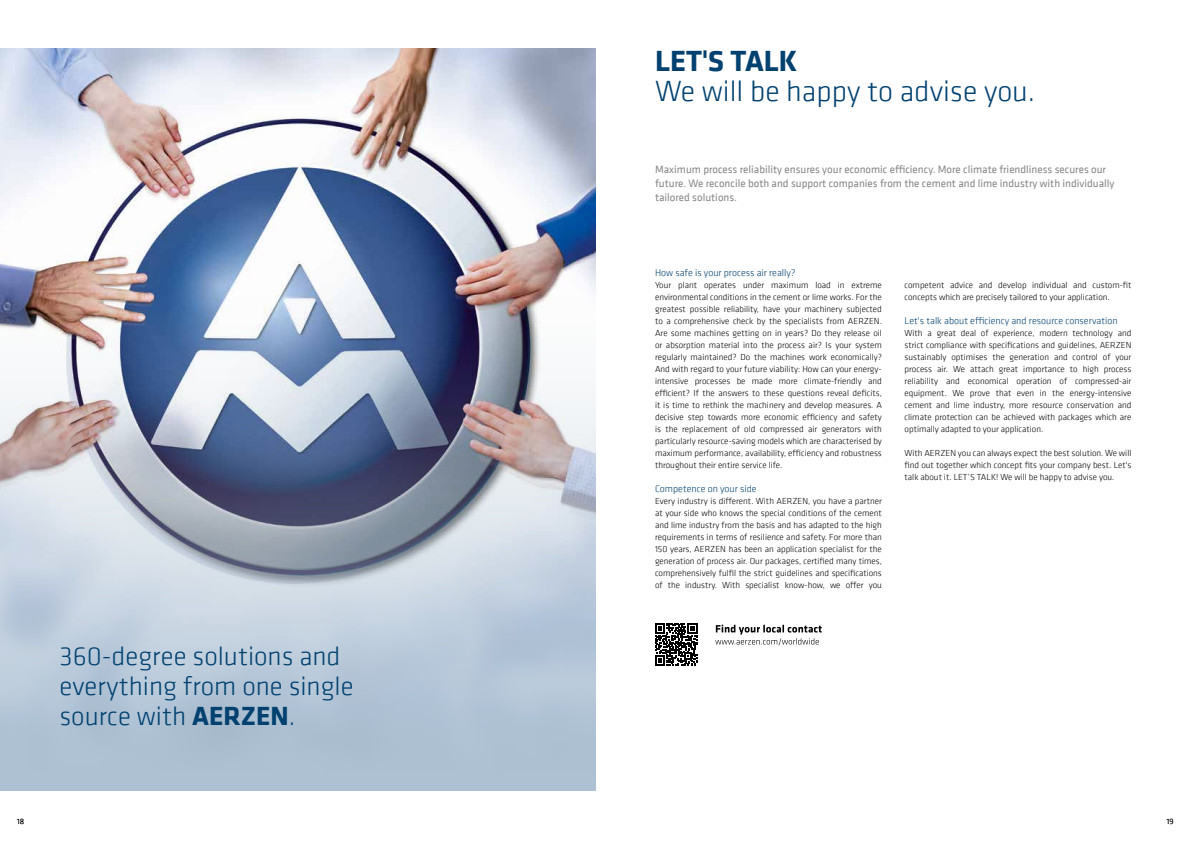
<style>
.page{position:relative;width:1191px;height:842px;background:#fff}
.page>*{position:absolute;margin:0;border:0;box-sizing:border-box;transform-origin:0 0}
.t1{font:300 30px "Klavika";color:#004170}
.t2{font:700 30px "Klavika";color:#004170}
.t3{font:300 27px/30px "Klavika";color:#004170}
.t4{font:11px/14px "Klavika";color:#878787}
.t5{font:300 10px "Klavika";color:#004170}
.t6{font:300 9px/12px "Klavika";color:#020203;text-align:justify}
.t7{font:300 8px "Klavika";color:#000}
.s1{font-weight:700}
</style>
<div class="page">
<img style="left:0;top:48px;width:595px;height:168px">
<svg style="left:0;top:216px;width:595px;height:575px;background:#a9b4c5"></svg>
<svg style="left:655px;top:623px;width:42px;height:43px"></svg>
<svg style="left:715px;top:625px;width:107px;height:20px"></svg>
<h1 class="t2" style="left:655px;top:39px;width:144px">LET'S TALK</h1>
<h1 class="t1" style="left:655px;top:73px;width:382px">We will be happy to advise you.</h1>
<p class="t4" style="left:655px;top:162px;width:461px">Maximum process reliability ensures your economic efficiency. More climate friendliness secures our future. We reconcile both and support companies from the cement and lime industry with individually tailored solutions.</p>
<h2 class="t3" style="left:60px;top:640px;width:296px">360-degree solutions and everything from one single source with <span class="s1">AERZEN</span>.</h2>
<p class="t5" style="left:655px;top:267px;width:142px">How safe is your process air really?</p>
<p class="t6" style="left:655px;top:279px;width:228px">Your plant operates under maximum load in extreme environmental conditions in the cement or lime works. For the greatest possible reliability, have your machinery subjected to a comprehensive check by the specialists from AERZEN.<br>Are some machines getting on in years? Do they release oil or absorption material into the process air? Is your system regularly maintained? Do the machines work economically?<br>And with regard to your future viability: How can your energy&shy;intensive processes be made more climate-friendly and efficient? If the answers to these questions reveal deficits, it is time to rethink the machinery and develop measures. A decisive step towards more economic efficiency and safety is the replacement of old compressed air generators with particularly resource-saving models which are characterised by maximum performance, availability, efficiency and robustness throughout their entire service life.</p>
<p class="t5" style="left:655px;top:483px;width:103px">Competence on your side</p>
<p class="t6" style="left:655px;top:495px;width:228px">Every industry is different. With AERZEN, you have a partner at your side who knows the special conditions of the cement and lime industry from the basis and has adapted to the high requirements in terms of resilience and safety. For more than 150 years, AERZEN has been an application specialist for the generation of process air. Our packages, certified many times, comprehensively fulfil the strict guidelines and specifications of the industry. With specialist know-how, we offer you</p>
<p class="t6" style="left:904px;top:279px;width:228px">competent advice and develop individual and custom-fit concepts which are precisely tailored to your application.</p>
<p class="t5" style="left:904px;top:315px;width:214px">Let's talk about efficiency and resource conservation</p>
<p class="t6" style="left:904px;top:327px;width:228px">With a great deal of experience, modern technology and strict compliance with specifications and guidelines, AERZEN sustainably optimises the generation and control of your process air. We attach great importance to high process reliability and economical operation of compressed-air equipment. We prove that even in the energy-intensive cement and lime industry, more resource conservation and climate protection can be achieved with packages which are optimally adapted to your application.</p>
<p class="t6" style="left:904px;top:447px;width:228px">With AERZEN you can always expect the best solution. We will find out together which concept fits your company best. Let's talk about it. LET’S TALK! We will be happy to advise you.</p>
<p class="t7" style="left:17px;top:816px;width:9px">18</p>
<p class="t7" style="left:1166px;top:816px;width:8px">19</p>
</div>
